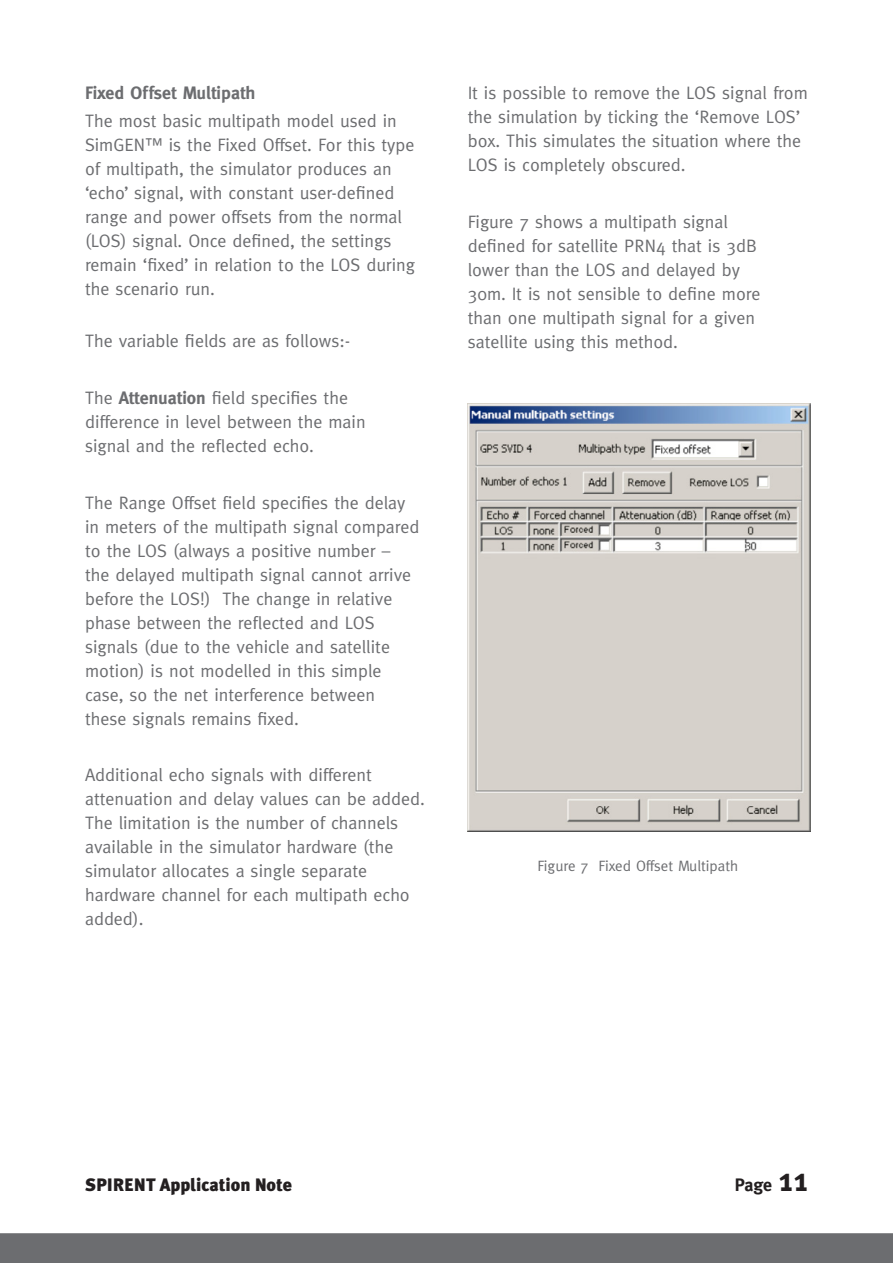
<style>
.page{position:relative;width:893px;height:1263px;background:#fff}
.page>*{position:absolute;margin:0;border:0;box-sizing:border-box;transform-origin:0 0}
.Grey_Body_Text{font:18px/24px "Meta";color:#6c6d70}
.SPIRENT_Application{font:900 18px "Meta Plus";color:#231f20}
.Bold_Sub_Headings{font:700 18px "Meta";color:#6c6d70}
.Page{font:700 18px "Meta";color:#231f20}
.Figure_Titles{font:15px "Meta";color:#6c6d70}
.s1{font-weight:700}
.s2{font-size:33px}
</style>
<div class="page">
<div style="left:0;top:1233px;width:893px;height:30px;background:#6c6d70"></div>
<img style="left:468px;top:404px;width:343px;height:428px">
<p class="Bold_Sub_Headings" style="left:85px;top:82px;width:172px">Fixed Offset Multipath</p>
<p class="Grey_Body_Text" style="left:85px;top:109px;width:332px">The most basic multipath model used in SimGEN™ is the Fixed Offset. For this type of multipath, the simulator produces an ‘echo’ signal, with constant user-defined range and power offsets from the normal (LOS) signal. Once defined, the settings remain ‘fixed’ in relation to the LOS during the scenario run.</p>
<p class="Grey_Body_Text" style="left:85px;top:329px;width:267px">The variable fields are as follows:-</p>
<p class="Grey_Body_Text" style="left:85px;top:386px;width:282px">The <span class="s1">Attenuation</span> field specifies the difference in level between the main signal and the reflected echo.</p>
<p class="Grey_Body_Text" style="left:85px;top:490px;width:336px">The Range Offset field specifies the delay in meters of the multipath signal compared to the LOS (always a positive number –<br>the delayed multipath signal cannot arrive before the LOS!) The change in relative phase between the reflected and LOS signals (due to the vehicle and satellite motion) is not modelled in this simple case, so the net interference between these signals remains fixed.</p>
<p class="Grey_Body_Text" style="left:85px;top:763px;width:341px">Additional echo signals with different attenuation and delay values can be added.<br>The limitation is the number of channels available in the simulator hardware (the simulator allocates a single separate hardware channel for each multipath echo added).</p>
<p class="Grey_Body_Text" style="left:468px;top:81px;width:342px">It is possible to remove the LOS signal from the simulation by ticking the ‘Remove LOS’ box. This simulates the situation where the LOS is completely obscured.</p>
<p class="Grey_Body_Text" style="left:468px;top:209px;width:294px">Figure 7 shows a multipath signal defined for satellite PRN4 that is 3dB lower than the LOS and delayed by 30m. It is not sensible to define more than one multipath signal for a given satellite using this method.</p>
<p class="Figure_Titles" style="left:537px;top:857px;width:202px">Figure 7 Fixed Offset Multipath</p>
<p class="SPIRENT_Application" style="left:85px;top:1174px;width:208px">SPIRENT Application Note</p>
<p class="Page" style="left:735px;top:1174px;width:75px">Page <span class="s2">11</span></p>
</div>
